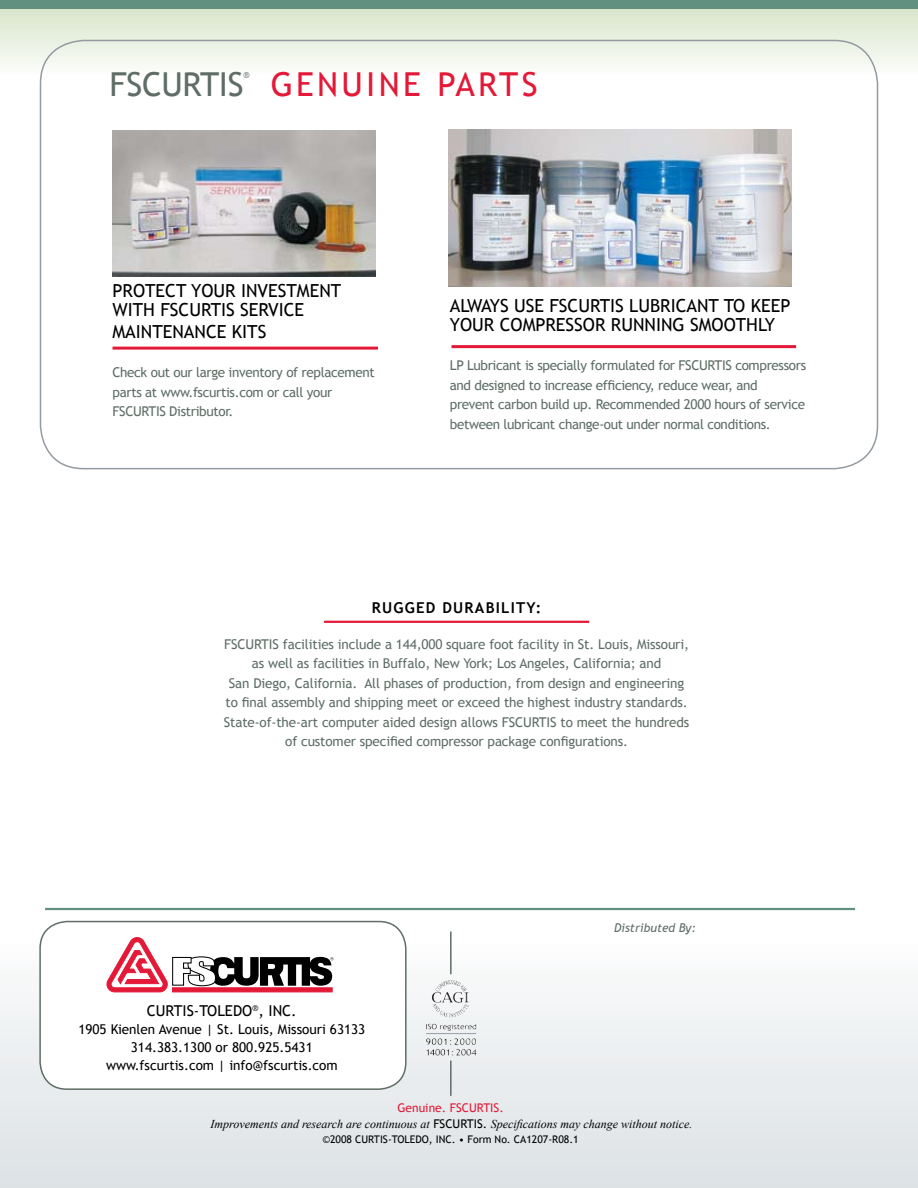
<style>
.page{position:relative;width:918px;height:1188px;background:#fff}
.page>*{position:absolute;margin:0;border:0;box-sizing:border-box;transform-origin:0 0}
.t1{font:33px "Trebuchet MS";letter-spacing:.1em;color:#e31937}
.t2{font:33px "Trebuchet MS";letter-spacing:-.01em;color:#5e6e66}
.t3{font:18px/19.5px "Trebuchet MS";color:#000}
.t4{font:15px "Trebuchet MS";color:#000}
.t5{font:700 15px "Trebuchet MS";letter-spacing:.08em;color:#000}
.t6{font:13.5px/19.5px "Trebuchet MS";letter-spacing:-.01em;color:#5e6e66}
.t7{font:13.5px/18px "Trebuchet MS";color:#000;text-align:center}
.t8{font:italic 12px "Times New Roman";color:#000}
.t9{font:12px "Trebuchet MS";color:#e31937}
.t10{font:italic 12px "Trebuchet MS";color:#5e6e66}
.t11{font:10.5px "Trebuchet MS";color:#000}
.t12{font:9px "Trebuchet MS";color:#5e6e66}
.s1{font-family:"Trebuchet MS";font-style:normal}
</style>
<div class="page">
<div style="left:0;top:0;width:918px;height:20px;background:#619080"></div>
<svg style="left:0;top:9px;width:918px;height:66px"></svg>
<div style="left:0;top:936px;width:918px;height:252px;background:linear-gradient(to bottom,#fcfcfc,#dce1e5)"></div>
<hr style="left:45px;top:908px;width:810px;height:2px;background:#619080">
<div style="left:40px;top:922px;width:366px;height:167px;background:#fff;border-radius:27px"></div>
<div style="left:39px;top:921px;width:368px;height:169px;border:2px solid #5e6e66;border-radius:27px"></div>
<hr style="left:450px;top:932px;width:2px;height:42px;background:#5e6e66">
<hr style="left:450px;top:1061px;width:2px;height:35px;background:#5e6e66">
<svg style="left:445px;top:980px;width:9px;height:5px"></svg>
<hr style="left:324px;top:621px;width:265px;height:2px;background:#e31937">
<svg style="left:107px;top:937px;width:227px;height:55px"></svg>
<hr style="left:112px;top:347px;width:266px;height:3px;background:#e31937">
<img style="left:112px;top:131px;width:263px;height:145px">
<hr style="left:452px;top:345px;width:344px;height:3px;background:#e31937">
<img style="left:448px;top:129px;width:344px;height:157px">
<h1 class="t2" style="left:110px;top:65px;width:136px">FSCURTIS</h1>
<p class="t12" style="left:243px;top:70px;width:8px">®</p>
<h1 class="t1" style="left:271px;top:65px;width:268px">GENUINE PARTS</h1>
<h2 class="t3" style="left:112px;top:281px;width:230px">PROTECT YOUR INVESTMENT<br>WITH FSCURTIS SERVICE</h2>
<h2 class="t3" style="left:112px;top:322px;width:155px">MAINTENANCE KITS</h2>
<p class="t6" style="left:112px;top:363px;width:264px">Check out our large inventory of replacement parts at www.fscurtis.com or call your<br>FSCURTIS Distributor.</p>
<h2 class="t3" style="left:450px;top:296px;width:342px">ALWAYS USE FSCURTIS LUBRICANT TO KEEP<br>YOUR COMPRESSOR RUNNING SMOOTHLY</h2>
<p class="t6" style="left:450px;top:356px;width:358px">LP Lubricant is specially formulated for FSCURTIS compressors and designed to increase efficiency, reduce wear, and<br>prevent carbon build up. Recommended 2000 hours of service between lubricant change-out under normal conditions.</p>
<p class="t5" style="left:372px;top:598px;width:171px">RUGGED DURABILITY:</p>
<p class="t6" style="left:224px;top:634px;width:466px">FSCURTIS facilities include a 144,000 square foot facility in St. Louis, Missouri,</p>
<p class="t6" style="left:252px;top:654px;width:411px">as well as facilities in Buffalo, New York; Los Angeles, California; and</p>
<p class="t6" style="left:229px;top:673px;width:457px">San Diego, California. All phases of production, from design and engineering</p>
<p class="t6" style="left:225px;top:693px;width:464px">to final assembly and shipping meet or exceed the highest industry standards.</p>
<p class="t6" style="left:224px;top:712px;width:300px">State-of-the-art computer aided design allows FScurtis</p>
<p class="t6" style="left:285px;top:712px;width:406px;text-indent:275px">to meet the hundreds of customer specified compressor package configurations.</p>
<p class="t4" style="left:147px;top:1002px;width:9px">curtis</p>
<p class="t4" style="left:194px;top:1002px;width:16px">-toledo</p>
<p class="t4" style="left:252px;top:1002px;width:46px"><sup>®</sup>, inc.</p>
<p class="t7" style="left:78px;top:1020px;width:289px">1905 Kienlen Avenue | St. Louis, Missouri 63133<br>314.383.1300 or 800.925.5431 www.fscurtis.com | info@fscurtis.com</p>
<p class="t9" style="left:398px;top:1100px;width:108px">Genuine. FSCURTIS.</p>
<p class="t10" style="left:614px;top:920px;width:83px">Distributed By:</p>
<p class="t8" style="left:211px;top:1116px;width:484px">Improvements and research are continuous at <span class="s1">FSCURTIS.</span> Specifications may change without notice.</p>
<p class="t11" style="left:323px;top:1133px;width:46px">©2008 Curtis</p>
<p class="t11" style="left:388px;top:1133px;width:17px">-Toledo</p>
<p class="t11" style="left:429px;top:1133px;width:151px">, Inc . • Form No. CA1207-R08.1</p>
</div>
